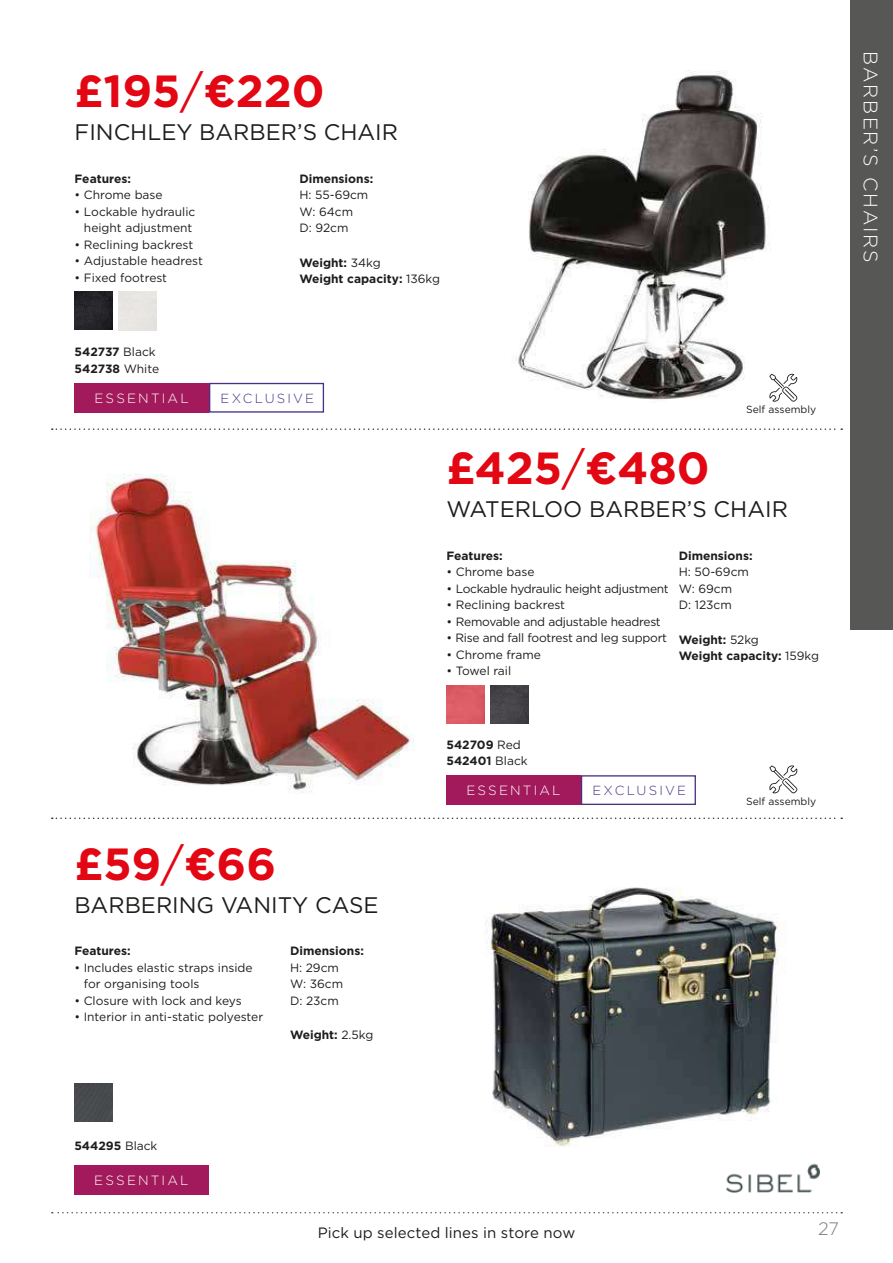
<style>
.page{position:relative;width:893px;height:1263px;background:#fff}
.page>*{position:absolute;margin:0;border:0;box-sizing:border-box;transform-origin:0 0}
.t1{font:700 45px "Gotham";color:#e30613}
.t2{font:22.5px "Gotham";color:#1d1d1b}
.t3{font:300 19.5px "Gotham";letter-spacing:.1em;color:#fff}
.t4{font:300 18px "Gotham";color:#7c7b7b}
.t5{font:15px "Gotham";letter-spacing:.005em;color:#1d1d1b}
.t6{font:300 13.35px "Gotham";letter-spacing:.16em;color:#fff}
.t7{font:300 13.2px "Gotham";letter-spacing:.165em;color:#493185}
.t8{font:12px/16.5px "Gotham";color:#1d1d1b}
.t9{font:700 12px/16.5px "Gotham";color:#1d1d1b}
.t10{font:12px "Gotham";letter-spacing:-.02em;color:#1d1d1b}
.t11{font:12px "Gotham";letter-spacing:-.025em;color:#1d1d1b}
.t12{font:10.35px "Gotham";color:#1d1d1b}
.s1{font-weight:400}
</style>
<div class="page">
<svg style="left:52px;top:1212px;width:790px;height:1px"></svg>
<img style="left:485px;top:887px;width:301px;height:260px">
<div style="left:75px;top:383px;width:134px;height:30px;background:#a21a5b"></div>
<div style="left:209px;top:383px;width:115px;height:30px;background:#fff;border:1px solid #493185"></div>
<div style="left:446px;top:685px;width:39px;height:39px;background:#dc5d66"></div>
<img style="left:490px;top:685px;width:38px;height:39px">
<div style="left:446px;top:775px;width:135px;height:30px;background:#a21a5b"></div>
<div style="left:581px;top:775px;width:115px;height:30px;background:#fff;border:1px solid #493185"></div>
<img style="left:74px;top:1083px;width:39px;height:38px">
<div style="left:74px;top:1165px;width:135px;height:29px;background:#a21a5b"></div>
<svg style="left:52px;top:817px;width:790px;height:2px"></svg>
<svg style="left:52px;top:428px;width:790px;height:2px"></svg>
<img style="left:725px;top:1163px;width:94px;height:30px">
<img style="left:515px;top:70px;width:254px;height:330px">
<img style="left:90px;top:475px;width:325px;height:319px">
<img style="left:74px;top:292px;width:39px;height:38px">
<svg style="left:769px;top:373px;width:29px;height:29px"></svg>
<svg style="left:769px;top:765px;width:29px;height:28px"></svg>
<hr style="left:0;top:0;width:1px;height:313px;background:#493185">
<div style="left:850px;top:0;width:43px;height:629px;background:#575756"></div>
<h1 class="t1" style="left:75px;top:61px;width:252px">£195<span class="s1">/</span>€220</h1>
<h2 class="t2" style="left:75px;top:118px;width:325px">FINCHLEY BARBER’S CHAIR</h2>
<p class="t9" style="left:75px;top:170px;width:58px">Features:</p>
<p class="t8" style="left:75px;top:186px;width:90px">• Chrome base</p>
<p class="t8" style="left:75px;top:203px;width:122px;text-align:center">• Lockable hydraulic height adjustment</p>
<p class="t8" style="left:75px;top:236px;width:120px">• Reclining backrest</p>
<p class="t8" style="left:75px;top:252px;width:130px">• Adjustable headrest</p>
<p class="t8" style="left:75px;top:269px;width:94px">• Fixed footrest</p>
<p class="t9" style="left:299px;top:170px;width:75px">Dimensions:</p>
<p class="t8" style="left:299px;top:186px;width:71px">H: 55-69cm<br>W: 64cm<br>D: 92cm</p>
<p class="t9" style="left:299px;top:254px;width:142px">Weight: <span class="s1">34kg<br></span>Weight capacity: <span class="s1">136kg</span></p>
<p class="t9" style="left:75px;top:344px;width:86px">542737 <span class="s1">Black<br></span>542738 <span class="s1">White</span></p>
<p class="t6" style="left:94px;top:390px;width:96px">ESSENTIAL</p>
<p class="t7" style="left:221px;top:390px;width:95px">EXCLUSIVE</p>
<h1 class="t1" style="left:74px;top:834px;width:203px">£59<span class="s1">/</span>€66</h1>
<h2 class="t2" style="left:74px;top:890px;width:306px">BARBERING VANITY CASE</h2>
<p class="t9" style="left:74px;top:943px;width:58px">Features:</p>
<p class="t8" style="left:84px;top:959px;width:170px;text-indent:-9px">• Includes elastic straps inside for organising tools</p>
<p class="t8" style="left:74px;top:992px;width:169px">• Closure with lock and keys</p>
<p class="t8" style="left:74px;top:1008px;width:190px">• Interior in anti-static polyester</p>
<p class="t9" style="left:290px;top:943px;width:75px">Dimensions:</p>
<p class="t8" style="left:290px;top:959px;width:55px">H: 29cm<br>W: 36cm<br>D: 23cm</p>
<p class="t9" style="left:290px;top:1027px;width:85px">Weight: <span class="s1">2.5kg</span></p>
<p class="t12" style="left:746px;top:403px;width:72px">Self assembly</p>
<h1 class="t1" style="left:446px;top:438px;width:265px">£425<span class="s1">/</span>€480</h1>
<h2 class="t2" style="left:446px;top:495px;width:343px">WATERLOO BARBER’S CHAIR</h2>
<p class="t9" style="left:446px;top:547px;width:58px">Features:</p>
<p class="t8" style="left:446px;top:563px;width:90px">• Chrome base</p>
<p class="t11" style="left:446px;top:581px;width:224px">• Lockable hydraulic height adjustment</p>
<p class="t8" style="left:446px;top:596px;width:120px">• Reclining backrest</p>
<p class="t10" style="left:446px;top:614px;width:216px">• Removable and adjustable headrest</p>
<p class="t10" style="left:446px;top:630px;width:222px">• Rise and fall footrest and leg support</p>
<p class="t8" style="left:446px;top:646px;width:96px">• Chrome frame</p>
<p class="t11" style="left:446px;top:663px;width:66px">• Towel rail</p>
<p class="t9" style="left:679px;top:547px;width:75px">Dimensions:</p>
<p class="t8" style="left:679px;top:563px;width:72px">H: 50-69cm<br>W: 69cm<br>D: 123cm</p>
<p class="t9" style="left:679px;top:631px;width:142px">Weight: <span class="s1">52kg<br></span>Weight capacity: <span class="s1">159kg</span></p>
<p class="t9" style="left:446px;top:736px;width:83px">542709 <span class="s1">Red<br></span>542401 <span class="s1">Black</span></p>
<p class="t6" style="left:466px;top:782px;width:96px">ESSENTIAL</p>
<p class="t7" style="left:592px;top:782px;width:95px">EXCLUSIVE</p>
<p class="t12" style="left:746px;top:795px;width:72px">Self assembly</p>
<h3 class="t3" style="left:883px;top:51px;width:213px;rotate:90deg">BARBER’S CHAIRS</h3>
<p class="t9" style="left:74px;top:1137px;width:85px">544295 <span class="s1">Black</span></p>
<p class="t6" style="left:94px;top:1171px;width:96px">ESSENTIAL</p>
<p class="t5" style="left:318px;top:1223px;width:259px">Pick up selected lines in store now</p>
<h3 class="t4" style="left:818px;top:1217px;width:22px">27</h3>
</div>
